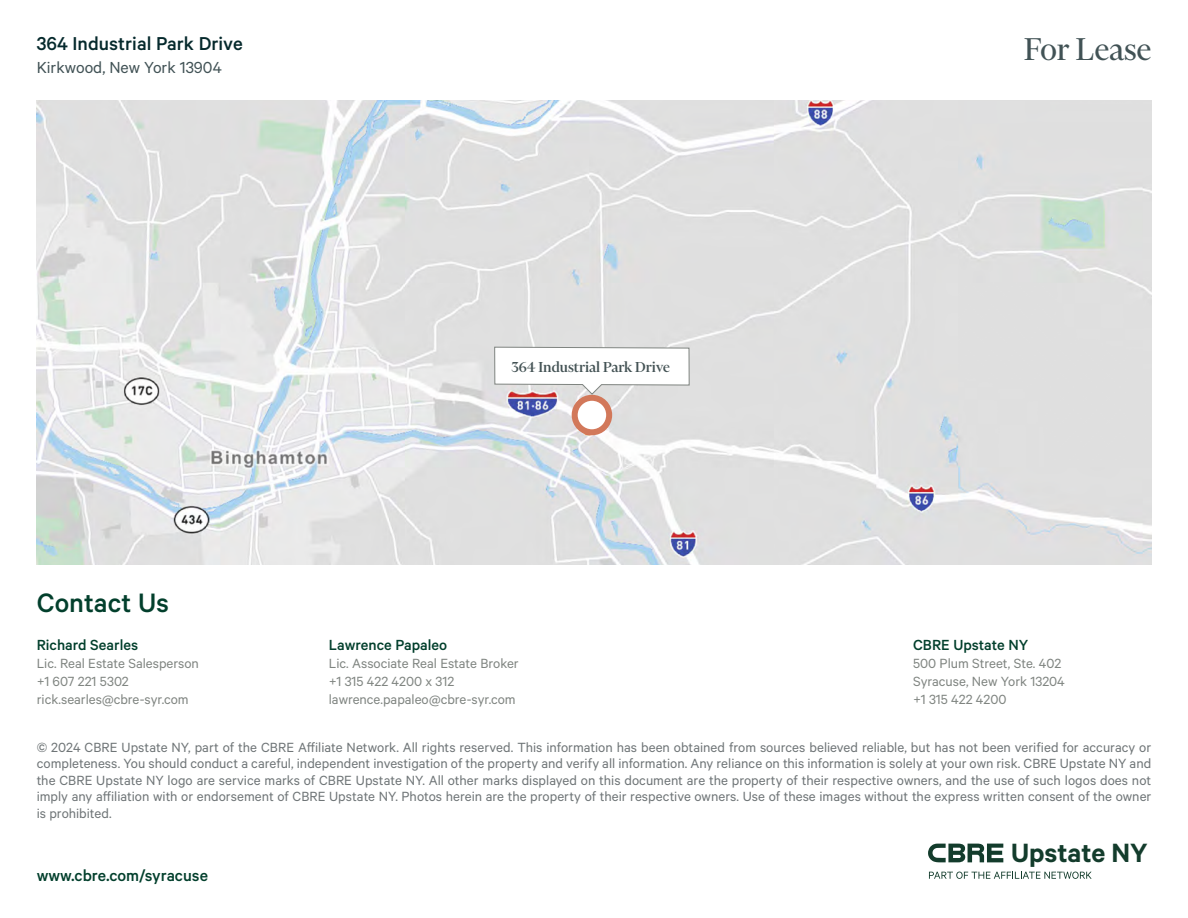
<style>
.page{position:relative;width:1188px;height:918px;background:#fff}
.page>*{position:absolute;margin:0;border:0;box-sizing:border-box;transform-origin:0 0}
.t1{font:36px "Financier Display";color:#415255}
.Contact_Us{font:500 30px "Calibre";color:#023f2c}
.t2{font:600 29.7px "Calibre";color:#133c2c}
.t3{font:500 21px "Calibre";color:#05292c}
.t4{font:18px "Calibre";color:#415255}
.Bullet_Heading{font:500 18px "Calibre";color:#023f2c}
.Broker_Name{font:500 16.5px "Calibre";color:#023f2c}
.t5{font:500 16.5px "Financier Display";color:#435254}
.t6{font:15px/16.5px "Calibre";color:#6f7577;text-align:justify}
.Contact_Info{font:15px "Calibre";color:#808581}
</style>
<div class="page">
<img style="left:37px;top:100px;width:1114px;height:465px">
<svg style="left:928px;top:844px;width:75px;height:18px"></svg>
<svg style="left:929px;top:872px;width:163px;height:7px"></svg>
<div style="left:575px;top:398px;width:34px;height:34px;background:#fff;border-radius:50%"></div>
<div style="left:572px;top:395px;width:40px;height:40px;border:6px solid #d2785a;border-radius:50%"></div>
<svg style="left:494px;top:346px;width:196px;height:49px"></svg>
<p class="t3" style="left:37px;top:32px;width:208px">364 Industrial Park Drive</p>
<p class="t4" style="left:37px;top:57px;width:187px">Kirkwood, New York 13904</p>
<p class="Contact_Us" style="left:37px;top:585px;width:134px">Contact Us</p>
<p class="Broker_Name" style="left:37px;top:635px;width:103px">Richard Searles</p>
<p class="Contact_Info" style="left:37px;top:655px;width:164px">Lic. Real Estate Salesperson</p>
<p class="Contact_Info" style="left:37px;top:673px;width:94px">+1 607 221 5302</p>
<p class="Contact_Info" style="left:37px;top:691px;width:154px">rick.searles@cbre-syr.com</p>
<p class="t5" style="left:511px;top:359px;width:160px">364 Industrial Park Drive</p>
<p class="Broker_Name" style="left:329px;top:635px;width:120px">Lawrence Papaleo</p>
<p class="Contact_Info" style="left:329px;top:655px;width:191px">Lic. Associate Real Estate Broker</p>
<p class="Contact_Info" style="left:329px;top:673px;width:127px">+1 315 422 4200 x 312</p>
<p class="Contact_Info" style="left:329px;top:691px;width:188px">lawrence.papaleo@cbre-syr.com</p>
<p class="t1" style="left:1024px;top:30px;width:129px">For Lease</p>
<p class="Broker_Name" style="left:913px;top:635px;width:117px">CBRE Upstate NY</p>
<p class="Contact_Info" style="left:913px;top:655px;width:150px">500 Plum Street, Ste. 402</p>
<p class="Contact_Info" style="left:913px;top:673px;width:153px">Syracuse, New York 13204</p>
<p class="Contact_Info" style="left:913px;top:691px;width:95px">+1 315 422 4200</p>
<p class="t6" style="left:37px;top:738px;width:1116px">© 2024 CBRE Upstate NY, part of the CBRE Affiliate Network. All rights reserved. This information has been obtained from sources believed reliable, but has not been verified for accuracy or completeness. You should conduct a careful, independent investigation of the property and verify all information. Any reliance on this information is solely at your own risk. CBRE Upstate NY and the CBRE Upstate NY logo are service marks of CBRE Upstate NY. All other marks displayed on this document are the property of their respective owners, and the use of such logos does not imply any affiliation with or endorsement of CBRE Upstate NY. Photos herein are the property of their respective owners. Use of these images without the express written consent of the owner is prohibited.</p>
<p class="Bullet_Heading" style="left:37px;top:865px;width:173px">www.cbre.com/syracuse</p>
<p class="t2" style="left:1011px;top:835px;width:138px">Upstate NY</p>
</div>
